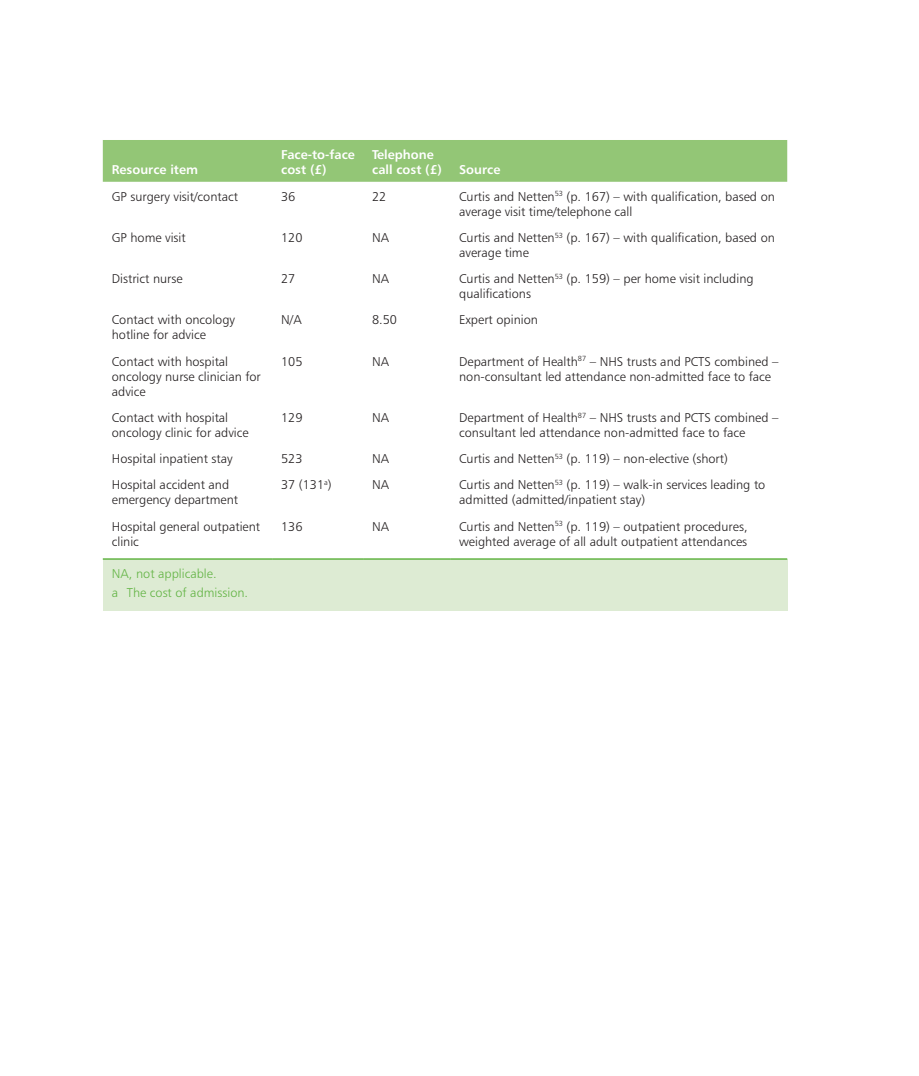
<style>
.page{position:relative;width:919px;height:1076px;background:#fff}
.page>*{position:absolute;margin:0;border:0;box-sizing:border-box;transform-origin:0 0}
._7_2_Table_text__Tab{font:12.75px/15px "Humanist 777 BT Light B";color:#231f20}
._7_10_Table_head__Ta{font:12.75px/15px "Humanist 777 BT Bold B";color:#fff}
._7_5_Table__notes{font:12.75px "Humanist 777 BT Light B";color:#63b445}
</style>
<div class="page">
<div style="left:103px;top:140px;width:684px;height:42px;background:#93c676"></div>
<div style="left:103px;top:559px;width:684px;height:52px;background:#ddebd3"></div>
<hr style="left:103px;top:558px;width:169px;height:2px;background:#63b445">
<hr style="left:272px;top:558px;width:91px;height:2px;background:#63b445">
<hr style="left:363px;top:558px;width:87px;height:2px;background:#63b445">
<hr style="left:450px;top:558px;width:337px;height:2px;background:#63b445">
<p class="_7_10_Table_head__Ta" style="left:112px;top:162px;width:88px">Resource item</p>
<p class="_7_10_Table_head__Ta" style="left:281px;top:147px;width:75px">Face-to-face cost (£)</p>
<p class="_7_10_Table_head__Ta" style="left:372px;top:147px;width:71px">Telephone call cost (£)</p>
<p class="_7_10_Table_head__Ta" style="left:459px;top:162px;width:43px">Source</p>
<p class="_7_2_Table_text__Tab" style="left:112px;top:188px;width:128px">GP surgery visit/contact</p>
<p class="_7_2_Table_text__Tab" style="left:281px;top:188px;width:16px">36</p>
<p class="_7_2_Table_text__Tab" style="left:372px;top:188px;width:16px">22</p>
<p class="_7_2_Table_text__Tab" style="left:459px;top:188px;width:317px">Curtis and Netten<sup>53</sup> (p. 167) – with qualification, based on average visit time/telephone call</p>
<p class="_7_2_Table_text__Tab" style="left:112px;top:230px;width:75px">GP home visit</p>
<p class="_7_2_Table_text__Tab" style="left:281px;top:230px;width:23px">120</p>
<p class="_7_2_Table_text__Tab" style="left:372px;top:230px;width:18px">NA</p>
<p class="_7_2_Table_text__Tab" style="left:459px;top:230px;width:317px">Curtis and Netten<sup>53</sup> (p. 167) – with qualification, based on average time</p>
<p class="_7_2_Table_text__Tab" style="left:112px;top:271px;width:72px">District nurse</p>
<p class="_7_2_Table_text__Tab" style="left:281px;top:271px;width:16px">27</p>
<p class="_7_2_Table_text__Tab" style="left:372px;top:271px;width:18px">NA</p>
<p class="_7_2_Table_text__Tab" style="left:459px;top:271px;width:296px">Curtis and Netten<sup>53</sup> (p. 159) – per home visit including qualifications</p>
<p class="_7_2_Table_text__Tab" style="left:112px;top:312px;width:125px">Contact with oncology hotline for advice</p>
<p class="_7_2_Table_text__Tab" style="left:281px;top:312px;width:22px">N/A</p>
<p class="_7_2_Table_text__Tab" style="left:372px;top:312px;width:26px">8.50</p>
<p class="_7_2_Table_text__Tab" style="left:459px;top:312px;width:80px">Expert opinion</p>
<p class="_7_2_Table_text__Tab" style="left:112px;top:353px;width:150px">Contact with hospital oncology nurse clinician for advice</p>
<p class="_7_2_Table_text__Tab" style="left:281px;top:353px;width:23px">105</p>
<p class="_7_2_Table_text__Tab" style="left:372px;top:353px;width:18px">NA</p>
<p class="_7_2_Table_text__Tab" style="left:459px;top:353px;width:321px">Department of Health<sup>87</sup> – NHS trusts and PCTS combined – non-consultant led attendance non-admitted face to face</p>
<p class="_7_2_Table_text__Tab" style="left:112px;top:410px;width:138px">Contact with hospital oncology clinic for advice</p>
<p class="_7_2_Table_text__Tab" style="left:281px;top:410px;width:23px">129</p>
<p class="_7_2_Table_text__Tab" style="left:372px;top:410px;width:18px">NA</p>
<p class="_7_2_Table_text__Tab" style="left:459px;top:410px;width:321px">Department of Health<sup>87</sup> – NHS trusts and PCTS combined – consultant led attendance non-admitted face to face</p>
<p class="_7_2_Table_text__Tab" style="left:112px;top:451px;width:122px">Hospital inpatient stay</p>
<p class="_7_2_Table_text__Tab" style="left:281px;top:451px;width:23px">523</p>
<p class="_7_2_Table_text__Tab" style="left:372px;top:451px;width:18px">NA</p>
<p class="_7_2_Table_text__Tab" style="left:459px;top:451px;width:270px">Curtis and Netten<sup>53</sup> (p. 119) – non-elective (short)</p>
<p class="_7_2_Table_text__Tab" style="left:112px;top:477px;width:128px">Hospital accident and emergency department</p>
<p class="_7_2_Table_text__Tab" style="left:281px;top:477px;width:52px">37 (131<sup>a</sup>)</p>
<p class="_7_2_Table_text__Tab" style="left:372px;top:477px;width:18px">NA</p>
<p class="_7_2_Table_text__Tab" style="left:459px;top:477px;width:308px">Curtis and Netten<sup>53</sup> (p. 119) – walk-in services leading to admitted (admitted/inpatient stay)</p>
<p class="_7_2_Table_text__Tab" style="left:112px;top:518px;width:150px">Hospital general outpatient clinic</p>
<p class="_7_2_Table_text__Tab" style="left:281px;top:518px;width:23px">136</p>
<p class="_7_2_Table_text__Tab" style="left:372px;top:518px;width:18px">NA</p>
<p class="_7_2_Table_text__Tab" style="left:459px;top:518px;width:290px">Curtis and Netten<sup>53</sup> (p. 119) – outpatient procedures, weighted average of all adult outpatient attendances</p>
<p class="_7_5_Table__notes" style="left:112px;top:565px;width:106px">NA, not applicable.</p>
<p class="_7_5_Table__notes" style="left:112px;top:585px;width:138px">a The cost of admission.</p>
</div>
